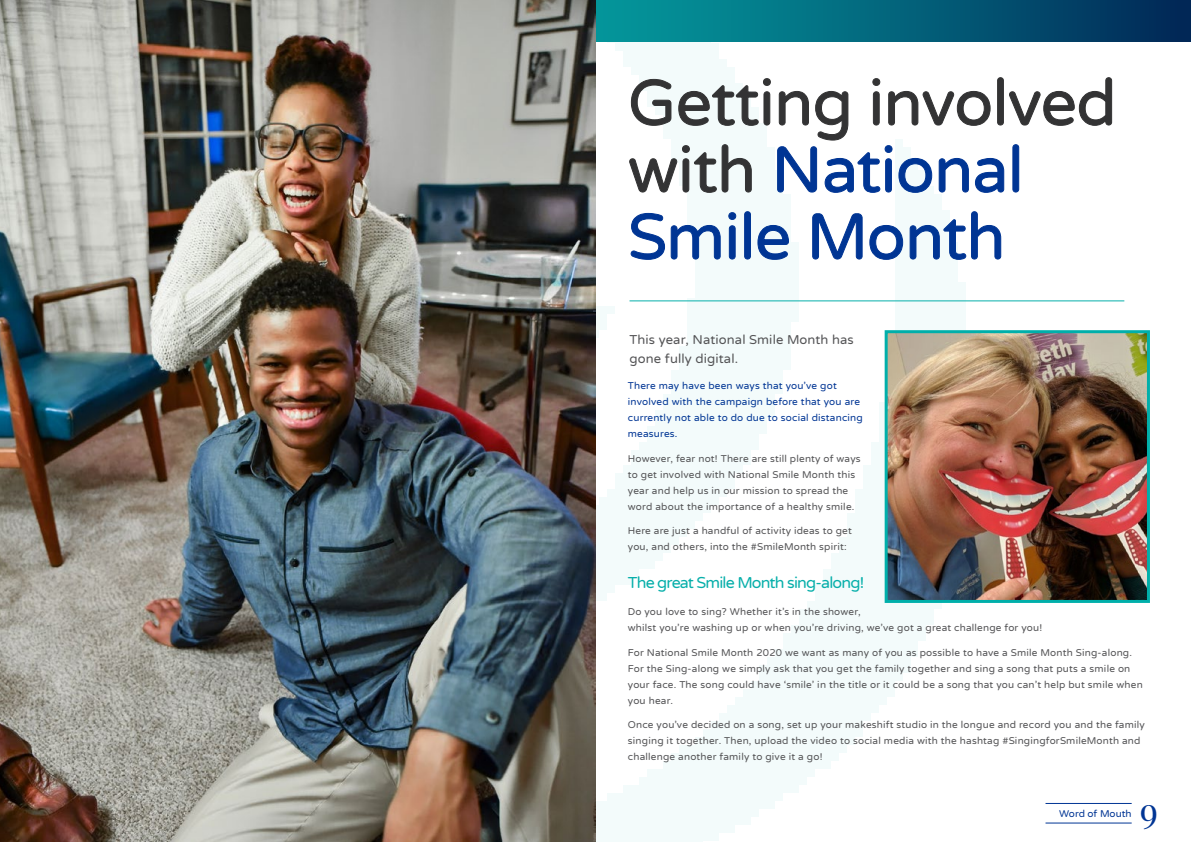
<style>
.page{position:relative;width:1191px;height:842px;background:#fff}
.page>*{position:absolute;margin:0;border:0;box-sizing:border-box;transform-origin:0 0}
.t1{font:64px/67px "Varela Round";letter-spacing:-.01em;color:#333334}
.t2{font:36px "Playfair Display";color:#003594}
.t3{font:16px "Varela Round";letter-spacing:-.05em;color:#07afaa}
.t4{font:13px/19px "Varela Round";letter-spacing:.01em;color:#545456}
.t5{font:10px/16px "Varela Round";letter-spacing:.02em;color:#545456}
.t6{font:10px/16px "Varela Round";letter-spacing:.02em;color:#003594}
.t7{font:10px "Varela Round";letter-spacing:-.005em;color:#003594}
.s1{color:#003594}
</style>
<div class="page">
<img style="left:595px;top:41px;width:395px;height:801px">
<div style="left:595px;top:0;width:596px;height:41px;background:linear-gradient(to right,#049c9e,#012957)"></div>
<img style="left:888px;top:334px;width:258px;height:265px">
<div style="left:884px;top:330px;width:266px;height:273px;border:3px solid #00afaa"></div>
<hr style="left:1045px;top:803px;width:86px;height:1px;background:#003594">
<hr style="left:1045px;top:822px;width:86px;height:1px;background:#003594">
<hr style="left:629px;top:300px;width:495px;height:1px;background:#07afaa">
<svg style="left:631px;top:79px;width:40px;height:47px"></svg>
<svg style="left:678px;top:78px;width:93px;height:48px"></svg>
<svg style="left:629px;top:144px;width:123px;height:49px"></svg>
<svg style="left:777px;top:77px;width:335px;height:116px"></svg>
<svg style="left:630px;top:213px;width:90px;height:47px"></svg>
<svg style="left:728px;top:212px;width:8px;height:48px"></svg>
<svg style="left:744px;top:211px;width:7px;height:49px"></svg>
<svg style="left:757px;top:225px;width:32px;height:35px"></svg>
<svg style="left:812px;top:213px;width:50px;height:47px"></svg>
<svg style="left:869px;top:225px;width:34px;height:35px"></svg>
<svg style="left:909px;top:211px;width:92px;height:49px"></svg>
<img style="left:0;top:0;width:595px;height:842px">
<h1 class="t1" style="left:628px;top:68px;width:490px">Getting involved with <span class="s1">National<br>Smile Month</span></h1>
<h3 class="t4" style="left:629px;top:329px;width:226px">This year, National Smile Month has gone fully digital.</h3>
<p class="t6" style="left:628px;top:377px;width:236px">There may have been ways that you’ve got involved with the campaign before that you are currently not able to do due to social distancing measures.</p>
<p class="t5" style="left:628px;top:450px;width:234px">However, fear not! There are still plenty of ways to get involved with National Smile Month this year and help us in our mission to spread the word about the importance of a healthy smile.</p>
<p class="t5" style="left:628px;top:522px;width:226px">Here are just a handful of activity ideas to get you, and others, into the #SmileMonth spirit:</p>
<h3 class="t3" style="left:628px;top:572px;width:238px">The great Smile Month sing-along!</h3>
<p class="t5" style="left:628px;top:604px;width:416px">Do you love to sing? Whether it’s in the shower,<br>whilst you’re washing up or when you’re driving, we’ve got a great challenge for you!</p>
<p class="t5" style="left:628px;top:644px;width:516px">For National Smile Month 2020 we want as many of you as possible to have a Smile Month Sing-along.<br>For the Sing-along we simply ask that you get the family together and sing a song that puts a smile on your face. The song could have ‘smile’ in the title or it could be a song that you can’t help but smile when you hear.</p>
<p class="t5" style="left:628px;top:717px;width:518px">Once you’ve decided on a song, set up your makeshift studio in the longue and record you and the family singing it together. Then, upload the video to social media with the hashtag #SingingforSmileMonth and challenge another family to give it a go!</p>
<p class="t7" style="left:1059px;top:807px;width:74px">Word of Mouth</p>
<h2 class="t2" style="left:1140px;top:787px;width:20px">9</h2>
</div>
